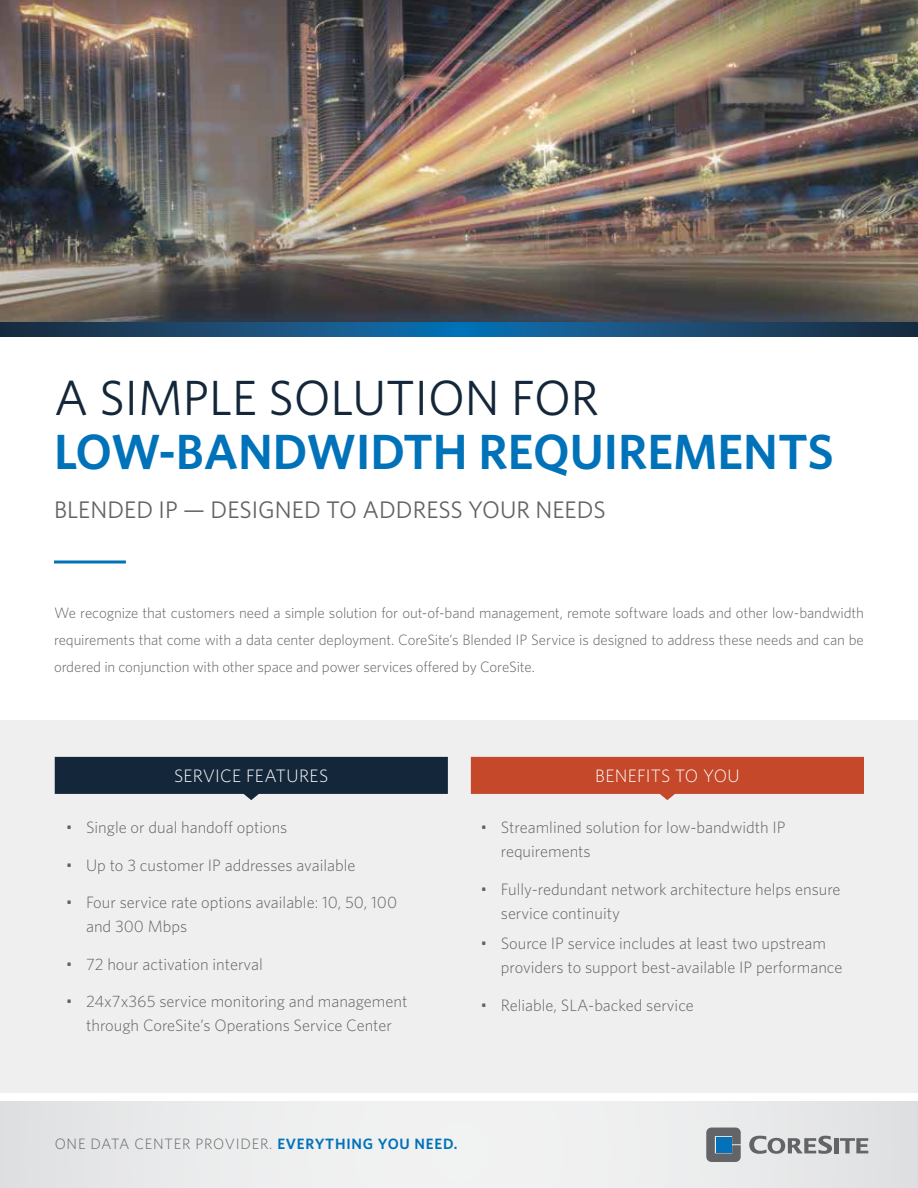
<style>
.page{position:relative;width:918px;height:1188px;background:#fff}
.page>*{position:absolute;margin:0;border:0;box-sizing:border-box;transform-origin:0 0}
.t1{font:600 49.5px "Whitney";color:#0072ba}
.t2{font:49.5px "Whitney";color:#14273a}
.t3{font:24px "Whitney";color:#626365}
.t4{font:300 18px "Whitney";letter-spacing:.01em;color:#fff}
.t5{font:300 16.5px/24px "Whitney";color:#626365}
.t6{font:300 15px/27px "Whitney";letter-spacing:-.005em;color:#626365;text-align:justify}
.t7{font:300 15px "Whitney";letter-spacing:.05em;color:#626365}
.s1{font-weight:600;color:#0072ba}
</style>
<div class="page">
<img style="left:0;top:0;width:918px;height:322px">
<div style="left:0;top:720px;width:918px;height:372px;background:#f0efef"></div>
<svg style="left:0;top:322px;width:918px;height:14px;background:#174d76"></svg>
<div style="left:0;top:1102px;width:918px;height:86px;background:#ecedee"></div>
<hr style="left:54px;top:560px;width:72px;height:3px;background:#0072ba">
<svg style="left:55px;top:757px;width:393px;height:43px;background:#324253"></svg>
<svg style="left:471px;top:757px;width:393px;height:43px;background:#ca5f44"></svg>
<svg style="left:706px;top:1128px;width:35px;height:34px"></svg>
<div style="left:716px;top:1137px;width:15px;height:15px;background:#0372ba"></div>
<svg style="left:749px;top:1136px;width:83px;height:18px"></svg>
<div style="left:834px;top:1138px;width:5px;height:15px;background:#626467"></div>
<svg style="left:840px;top:1138px;width:28px;height:15px"></svg>
<h1 class="t2" style="left:54px;top:365px;width:546px">A SIMPLE SOLUTION FOR</h1>
<h1 class="t1" style="left:54px;top:419px;width:781px">LOW-BANDWIDTH REQUIREMENTS</h1>
<h2 class="t3" style="left:54px;top:494px;width:553px">BLENDED IP — DESIGNED TO ADDRESS YOUR NEEDS</h2>
<p class="t6" style="left:54px;top:599px;width:812px">We recognize that customers need a simple solution for out-of-band management, remote software loads and other low-bandwidth requirements that come with a data center deployment. CoreSite’s Blended IP Service is designed to address these needs and can be ordered in conjunction with other space and power services offered by CoreSite.</p>
<p class="t4" style="left:174px;top:763px;width:156px">SERVICE FEATURES</p>
<p class="t4" style="left:595px;top:763px;width:146px">BENEFITS TO YOU</p>
<p class="t5" style="left:66px;top:815px;width:223px">• Single or dual handoff options</p>
<p class="t5" style="left:66px;top:852px;width:291px">• Up to 3 customer IP addresses available</p>
<p class="t5" style="left:86px;top:890px;width:313px;text-indent:-20px">• Four service rate options available: 10, 50, 100 and 300 Mbps</p>
<p class="t5" style="left:66px;top:951px;width:198px">• 72 hour activation interval</p>
<p class="t5" style="left:66px;top:989px;width:343px;text-align:center">• 24x7x365 service monitoring and management through CoreSite’s Operations Service Center</p>
<p class="t5" style="left:501px;top:815px;width:286px;text-indent:-20px">• Streamlined solution for low-bandwidth IP requirements</p>
<p class="t5" style="left:501px;top:876px;width:341px;text-indent:-20px">• Fully-redundant network architecture helps ensure service continuity</p>
<p class="t5" style="left:501px;top:931px;width:343px;text-indent:-20px">• Source IP service includes at least two upstream providers to support best-available IP performance</p>
<p class="t5" style="left:481px;top:993px;width:215px">• Reliable, SLA-backed service</p>
<p class="t7" style="left:55px;top:1134px;width:404px">ONE DATA CENTER PROVIDER. <span class="s1">EVERYTHING YOU NEED.</span></p>
</div>
